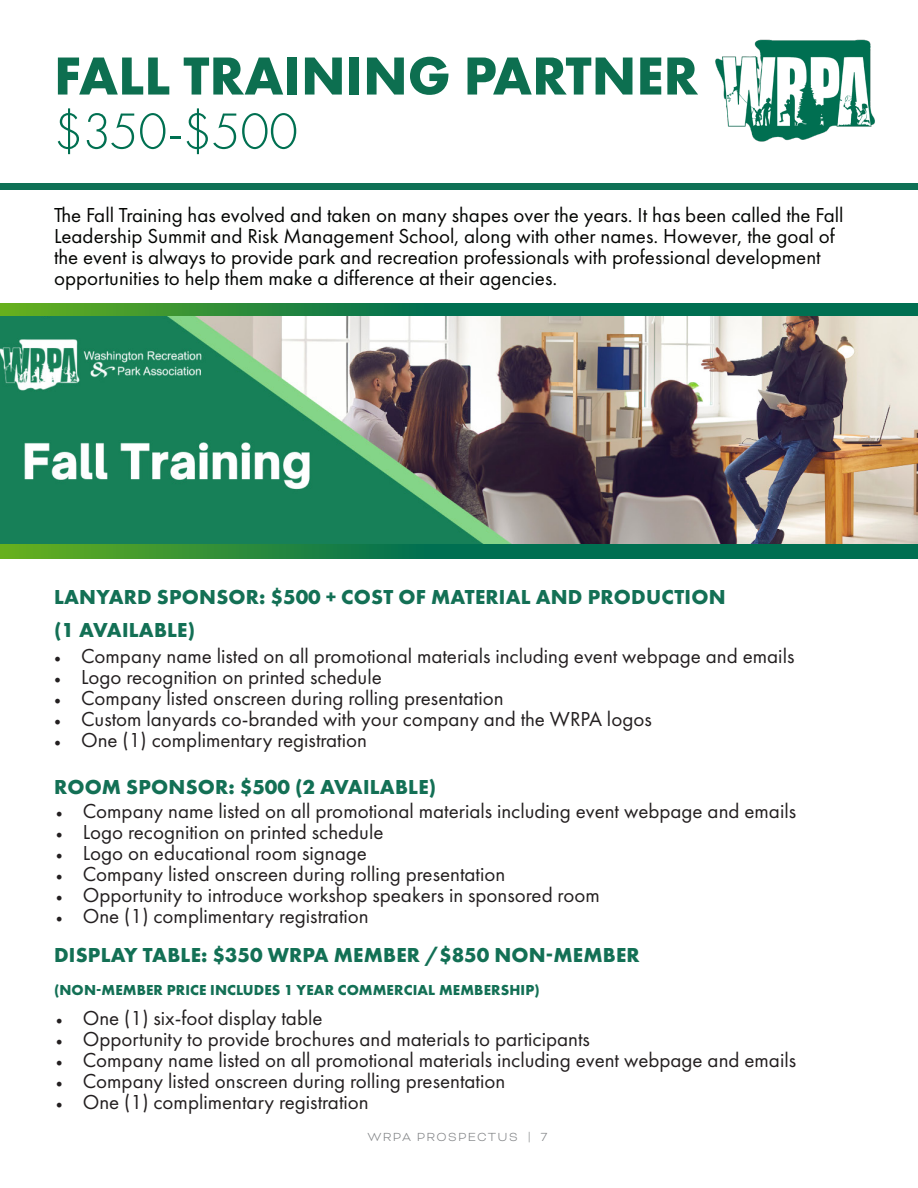
<style>
.page{position:relative;width:918px;height:1188px;background:#fff}
.page>*{position:absolute;margin:0;border:0;box-sizing:border-box;transform-origin:0 0}
.t1{font:700 55.5px "Futura PT";color:#0d6f50}
.t2{font:300 52.5px "Futura PT";color:#007051}
.t3{font:21px "Futura PT";color:#231f20}
.t4{font:21px/21px "Futura PT";color:#040503}
.t5{font:700 21px "Futura PT";letter-spacing:.01em;color:#137055}
.t6{font:700 15px "Futura PT";letter-spacing:.01em;color:#137055}
.t7{font:300 13.5px "Bicyclette";letter-spacing:.1em;color:#808285}
.s1{font-family:"Minion Pro";font-size:18px}
</style>
<div class="page">
<svg style="left:0;top:303px;width:918px;height:255px;background:#1e8148"></svg>
<img style="left:715px;top:39px;width:160px;height:103px">
<img style="left:0;top:317px;width:918px;height:227px">
<div style="left:0;top:184px;width:918px;height:6px;background:#0e7055"></div>
<p class="t1" style="left:54px;top:40px;width:646px">FALL TRAINING PARTNER</p>
<p class="t2" style="left:54px;top:101px;width:245px">$350-$500</p>
<p class="t4" style="left:54px;top:205px;width:791px">The Fall Training has evolved and taken on many shapes over the years. It has been called the Fall Leadership Summit and Risk Management School, along with other names. However, the goal of the event is always to provide park and recreation professionals with professional development opportunities to help them make a difference at their agencies.</p>
<p class="t5" style="left:54px;top:584px;width:673px">LANYARD SPONSOR: $500 + COST OF MATERIAL AND PRODUCTION</p>
<p class="t5" style="left:54px;top:617px;width:143px">(1 AVAILABLE)</p>
<p class="t3" style="left:54px;top:643px;width:742px"><span class="s1">•</span> Company name listed on all promotional materials including event webpage and emails</p>
<p class="t3" style="left:54px;top:664px;width:329px"><span class="s1">•</span> Logo recognition on printed schedule</p>
<p class="t3" style="left:54px;top:685px;width:451px"><span class="s1">•</span> Company listed onscreen during rolling presentation</p>
<p class="t3" style="left:54px;top:706px;width:599px"><span class="s1">•</span> Custom lanyards co-branded with your company and the WRPA logos</p>
<p class="t3" style="left:54px;top:727px;width:315px"><span class="s1">•</span> One (1) complimentary registration</p>
<p class="t5" style="left:54px;top:774px;width:384px">ROOM SPONSOR: $500 (2 AVAILABLE)</p>
<p class="t3" style="left:56px;top:799px;width:742px"><span class="s1">•</span> Company name listed on all promotional materials including event webpage and emails</p>
<p class="t3" style="left:56px;top:820px;width:329px"><span class="s1">•</span> Logo recognition on printed schedule</p>
<p class="t3" style="left:56px;top:841px;width:313px"><span class="s1">•</span> Logo on educational room signage</p>
<p class="t3" style="left:56px;top:862px;width:451px"><span class="s1">•</span> Company listed onscreen during rolling presentation</p>
<p class="t3" style="left:56px;top:883px;width:546px"><span class="s1">•</span> Opportunity to introduce workshop speakers in sponsored room</p>
<p class="t3" style="left:56px;top:904px;width:315px"><span class="s1">•</span> One (1) complimentary registration</p>
<p class="t5" style="left:54px;top:942px;width:587px">DISPLAY TABLE: $350 WRPA MEMBER /$850 NON-MEMBER</p>
<p class="t6" style="left:54px;top:981px;width:487px">(NON-MEMBER PRICE INCLUDES 1 YEAR COMMERCIAL MEMBERSHIP)</p>
<p class="t3" style="left:56px;top:1005px;width:268px"><span class="s1">•</span> One (1) six-foot display table</p>
<p class="t3" style="left:56px;top:1026px;width:536px"><span class="s1">•</span> Opportunity to provide brochures and materials to participants</p>
<p class="t3" style="left:56px;top:1047px;width:742px"><span class="s1">•</span> Company name listed on all promotional materials including event webpage and emails</p>
<p class="t3" style="left:56px;top:1068px;width:451px"><span class="s1">•</span> Company listed onscreen during rolling presentation</p>
<p class="t3" style="left:56px;top:1089px;width:315px"><span class="s1">•</span> One (1) complimentary registration</p>
<p class="t7" style="left:367px;top:1129px;width:182px">WRPA PROSPECTUS | 7</p>
</div>
